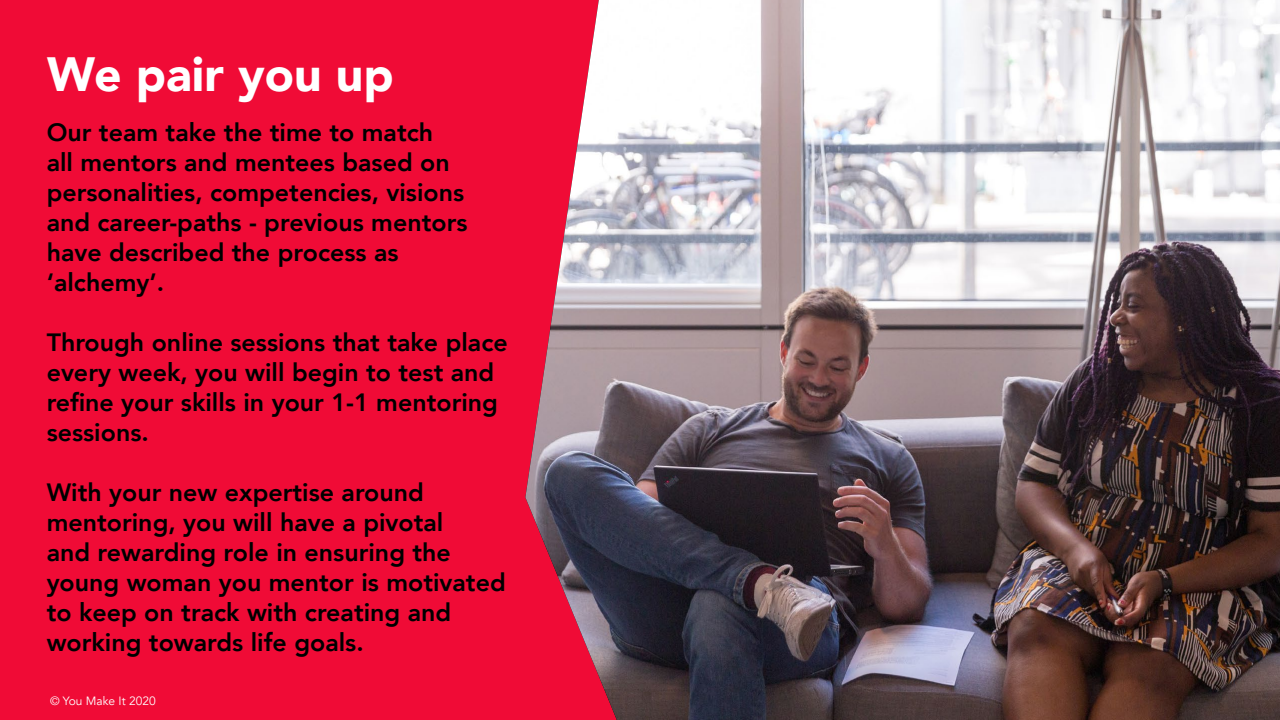
<style>
.page{position:relative;width:1280px;height:720px;background:#fff}
.page>*{position:absolute;margin:0;border:0;box-sizing:border-box;transform-origin:0 0}
.t1{font:900 48px "Avenir";color:#fff}
.t2{font:800 25px/30px "Avenir";color:#000}
.t3{font:12px "Avenir";color:#fff}
</style>
<div class="page">
<div style="left:0;top:0;width:1270px;height:720px;background:#f00b36"></div>
<img style="left:525px;top:0;width:755px;height:720px">
<h1 class="t1" style="left:47px;top:33px;width:348px">We pair you up</h1>
<p class="t2" style="left:47px;top:118px;width:422px">Our team take the time to match<br>all mentors and mentees based on personalities, competencies, visions and career-paths - previous mentors have described the process as ‘alchemy’.</p>
<p class="t2" style="left:47px;top:328px;width:463px">Through online sessions that take place every week, you will begin to test and refine your skills in your 1-1 mentoring sessions.</p>
<p class="t2" style="left:47px;top:478px;width:461px">With your new expertise around mentoring, you will have a pivotal<br>and rewarding role in ensuring the young woman you mentor is motivated to keep on track with creating and working towards life goals.</p>
<p class="t3" style="left:50px;top:694px;width:107px">© You Make It 2020</p>
</div>
